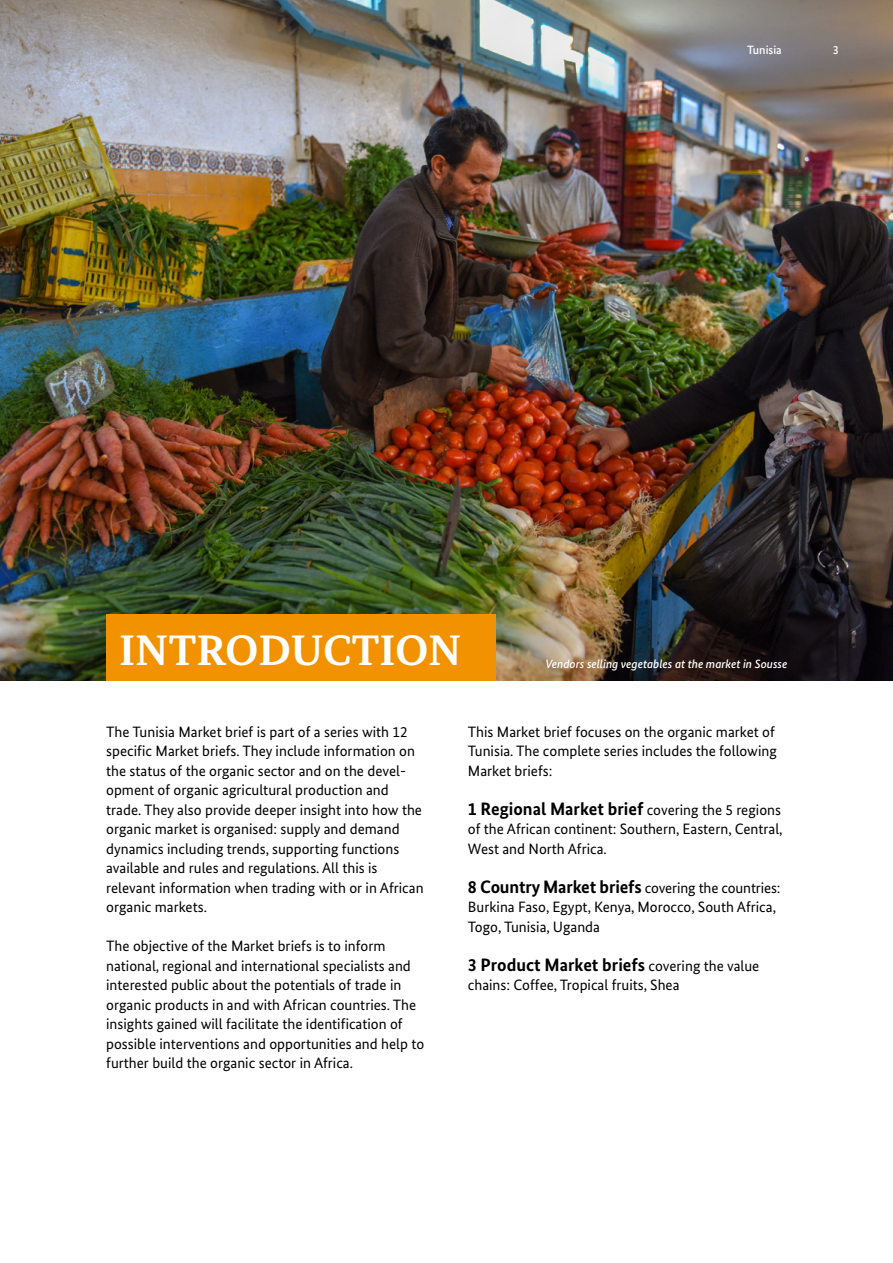
<style>
.page{position:relative;width:893px;height:1263px;background:#fff}
.page>*{position:absolute;margin:0;border:0;box-sizing:border-box;transform-origin:0 0}
.Einf__Abs{font:700 42.75px "Bundes Serif";letter-spacing:-.005em;color:#fff;scale:1.05 1}
.Fließtext{font:700 18px "Bundes Sans";color:#000}
.Fließtext-2{font:15px/19.5px "Bundes Sans";color:#000}
.Fließtext-3{font:italic 500 12px "Bundes Sans";color:#fff}
.Einf__Abs-2{font:500 12px "Bundes Sans";color:#fff}
.s1{font-weight:400;font-size:15px}
.s2{font-weight:700;font-size:18px}
</style>
<div class="page">
<img style="left:0;top:0;width:893px;height:680px">
<div style="left:106px;top:614px;width:389px;height:66px;background:#f39200"></div>
<p class="Einf__Abs-2" style="left:747px;top:43px;width:36px">Tunisia</p>
<p class="Einf__Abs-2" style="left:833px;top:43px;width:7px">3</p>
<p class="Einf__Abs" style="left:119px;top:624px;width:328px">INTRODUCTION</p>
<p class="Fließtext-3" style="left:545px;top:657px;width:244px">Vendors selling vegetables at the market in Sousse</p>
<p class="Fließtext-2" style="left:106px;top:721px;width:319px">The Tunisia Market brief is part of a series with 12 specific Market briefs. They include information on the status of the organic sector and on the devel&shy;opment of organic agricultural production and trade. They also provide deeper insight into how the organic market is organised: supply and demand dynamics including trends, supporting functions available and rules and regulations. All this is relevant information when trading with or in African organic markets.</p>
<p class="Fließtext-2" style="left:106px;top:936px;width:320px">The objective of the Market briefs is to inform national, regional and international specialists and interested public about the potentials of trade in organic products in and with African countries. The insights gained will facilitate the identification of possible interventions and opportunities and help to further build the organic sector in Africa.</p>
<p class="Fließtext-2" style="left:468px;top:721px;width:311px">This Market brief focuses on the organic market of<br>Tunisia. The complete series includes the following<br>Market briefs:</p>
<p class="Fließtext" style="left:468px;top:797px;width:315px">1 Regional Market brief <span class="s1">covering the 5 regions</span></p>
<p class="Fließtext-2" style="left:468px;top:819px;width:316px">of the African continent: Southern, Eastern, Central,<br>West and North Africa.</p>
<p class="Fließtext-2" style="left:468px;top:877px;width:314px"><span class="s2">8 Country Market briefs</span> covering the countries:<br>Burkina Faso, Egypt, Kenya, Morocco, South Africa,<br>Togo, Tunisia, Uganda</p>
<p class="Fließtext" style="left:468px;top:953px;width:293px">3 Product Market briefs <span class="s1">covering the value</span></p>
<p class="Fließtext-2" style="left:468px;top:975px;width:213px">chains: Coffee, Tropical fruits, Shea</p>
</div>
